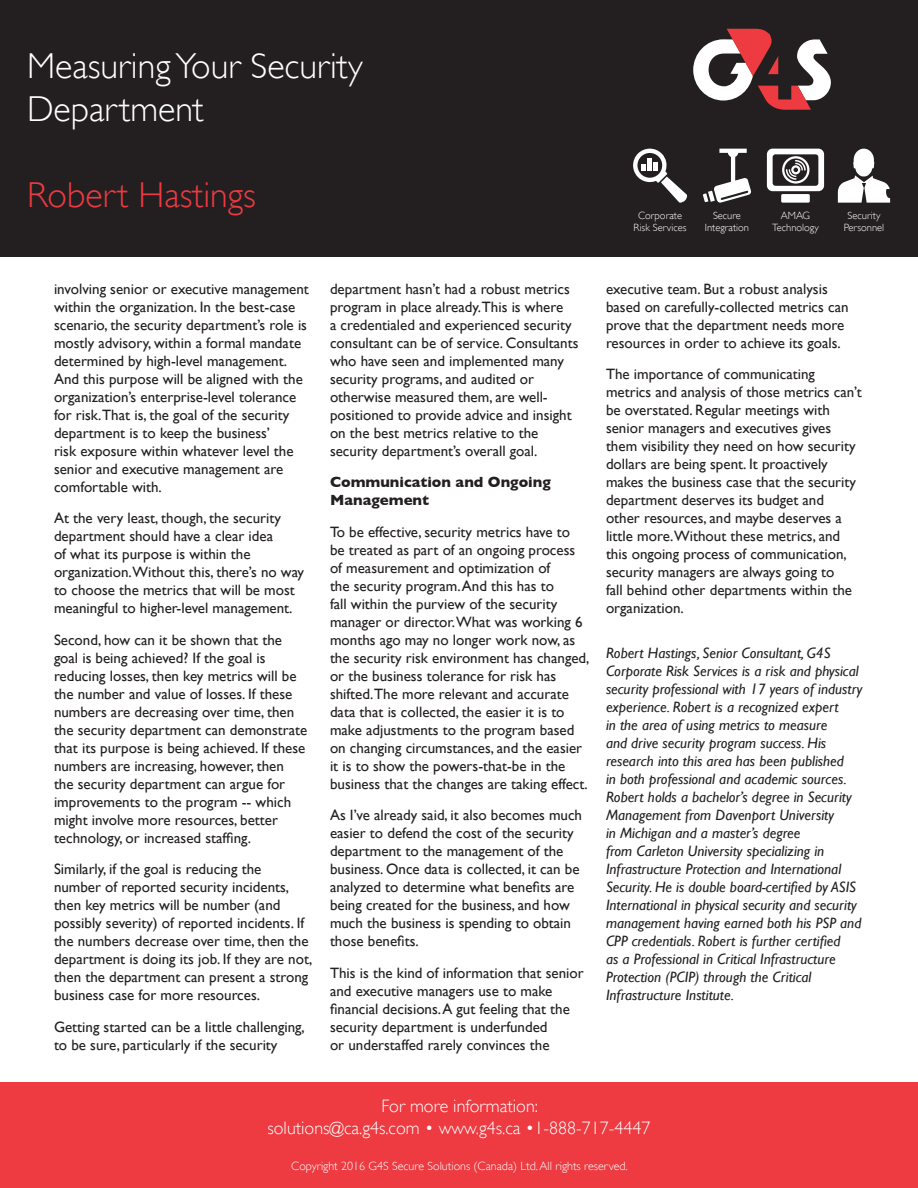
<style>
.page{position:relative;width:918px;height:1188px;background:#fff}
.page>*{position:absolute;margin:0;border:0;box-sizing:border-box;transform-origin:0 0}
.t1{font:300 36px/43.2px "Gill Sans";color:#fff}
.t2{font:300 36px "Gill Sans";color:#ee3a41}
.t3{font:300 18px "Gill Sans";color:#fff}
.t4{font:15px/18px "Gill Sans";color:#231f20}
.t5{font:italic 15px/18px "Gill Sans";color:#231f20}
.t6{font:700 15px/18px "Gill Sans";color:#231f20}
.t7{font:300 12px "Gill Sans";color:#fff}
.t8{font:300 10.5px/12.6px "Gill Sans";color:#fff;text-align:center}
</style>
<div class="page">
<div style="left:0;top:0;width:918px;height:256px;background:#231f20"></div>
<div style="left:0;top:1082px;width:918px;height:106px;background:#ee3a41"></div>
<svg style="left:693px;top:29px;width:138px;height:81px"></svg>
<svg style="left:633px;top:149px;width:54px;height:54px"></svg>
<svg style="left:703px;top:149px;width:48px;height:54px"></svg>
<div style="left:781px;top:194px;width:29px;height:9px;background:#fff"></div>
<svg style="left:767px;top:149px;width:57px;height:42px"></svg>
<svg style="left:838px;top:149px;width:52px;height:54px"></svg>
<p class="t1" style="left:27px;top:44px;width:337px">Measuring Your Security<br>Department</p>
<p class="t2" style="left:27px;top:175px;width:230px">Robert Hastings</p>
<p class="t8" style="left:634px;top:209px;width:54px">Corporate<br>Risk Services</p>
<p class="t8" style="left:713px;top:209px;width:30px">Secure</p>
<p class="t8" style="left:705px;top:221px;width:46px">Integration</p>
<p class="t8" style="left:781px;top:209px;width:31px">AMAG</p>
<p class="t8" style="left:772px;top:221px;width:48px">Technology</p>
<p class="t8" style="left:848px;top:209px;width:34px">Security</p>
<p class="t8" style="left:844px;top:221px;width:42px">Personnel</p>
<p class="t4" style="left:54px;top:280px;width:256px">involving senior or executive management within the organization. In the best-case scenario, the security department’s role is mostly advisory, within a formal mandate determined by high-level management.<br>And this purpose will be aligned with the organization’s enterprise-level tolerance for risk.That is, the goal of the security department is to keep the business’<br>risk exposure within whatever level the senior and executive management are comfortable with.</p>
<p class="t4" style="left:54px;top:509px;width:252px">At the very least, though, the security department should have a clear idea<br>of what its purpose is within the organization.Without this, there’s no way to choose the metrics that will be most meaningful to higher-level management.</p>
<p class="t4" style="left:54px;top:631px;width:255px">Second, how can it be shown that the goal is being achieved? If the goal is reducing losses, then key metrics will be the number and value of losses. If these numbers are decreasing over time, then the security department can demonstrate that its purpose is being achieved. If these numbers are increasing, however, then the security department can argue for improvements to the program -- which might involve more resources, better technology, or increased staffing.</p>
<p class="t4" style="left:54px;top:860px;width:260px">Similarly, if the goal is reducing the<br>number of reported security incidents, then key metrics will be number (and possibly severity) of reported incidents. If the numbers decrease over time, then the department is doing its job. If they are not, then the department can present a strong business case for more resources.</p>
<p class="t4" style="left:54px;top:1018px;width:252px">Getting started can be a little challenging, to be sure, particularly if the security</p>
<p class="t4" style="left:330px;top:280px;width:250px">department hasn’t had a robust metrics program in place already.This is where<br>a credentialed and experienced security consultant can be of service. Consultants who have seen and implemented many security programs, and audited or otherwise measured them, are well&shy;positioned to provide advice and insight on the best metrics relative to the security department’s overall goal.</p>
<p class="t6" style="left:330px;top:473px;width:222px">Communication and Ongoing<br>Management</p>
<p class="t4" style="left:330px;top:523px;width:261px">To be effective, security metrics have to<br>be treated as part of an ongoing process of measurement and optimization of<br>the security program. And this has to<br>fall within the purview of the security manager or director.What was working 6 months ago may no longer work now, as the security risk environment has changed, or the business tolerance for risk has shifted.The more relevant and accurate data that is collected, the easier it is to make adjustments to the program based on changing circumstances, and the easier it is to show the powers-that-be in the business that the changes are taking effect.</p>
<p class="t4" style="left:330px;top:806px;width:254px">As I’ve already said, it also becomes much easier to defend the cost of the security department to the management of the business. Once data is collected, it can be analyzed to determine what benefits are being created for the business, and how much the business is spending to obtain those benefits.</p>
<p class="t4" style="left:330px;top:964px;width:255px">This is the kind of information that senior and executive managers use to make financial decisions. A gut feeling that the security department is underfunded<br>or understaffed rarely convinces the</p>
<p class="t4" style="left:606px;top:280px;width:244px">executive team. But a robust analysis based on carefully-collected metrics can prove that the department needs more resources in order to achieve its goals.</p>
<p class="t4" style="left:606px;top:365px;width:257px">The importance of communicating metrics and analysis of those metrics can’t be overstated. Regular meetings with senior managers and executives gives them visibility they need on how security dollars are being spent. It proactively makes the business case that the security department deserves its budget and<br>other resources, and maybe deserves a little more.Without these metrics, and this ongoing process of communication, security managers are always going to<br>fall behind other departments within the organization.</p>
<p class="t5" style="left:606px;top:644px;width:258px">Robert Hastings, Senior Consultant, G4S Corporate Risk Services is a risk and physical security professional with 17 years of industry experience. Robert is a recognized expert<br>in the area of using metrics to measure<br>and drive security program success. His research into this area has been published<br>in both professional and academic sources.<br>Robert holds a bachelor’s degree in Security Management from Davenport University<br>in Michigan and a master’s degree<br>from Carleton University specializing in Infrastructure Protection and International Security. He is double board-certified by ASIS International in physical security and security management having earned both his PSP and CPP credentials. Robert is further certified<br>as a Professional in Critical Infrastructure Protection (PCIP) through the Critical Infrastructure Institute.</p>
<p class="t3" style="left:381px;top:1096px;width:158px">For more information:</p>
<p class="t3" style="left:268px;top:1118px;width:385px">solutions@ca.g4s.com • www.g4s.ca •1-888-717-4447</p>
<p class="t7" style="left:291px;top:1159px;width:338px">Copyright 2016 G4S Secure Solutions (Canada) Ltd. All rights reserved.</p>
</div>
